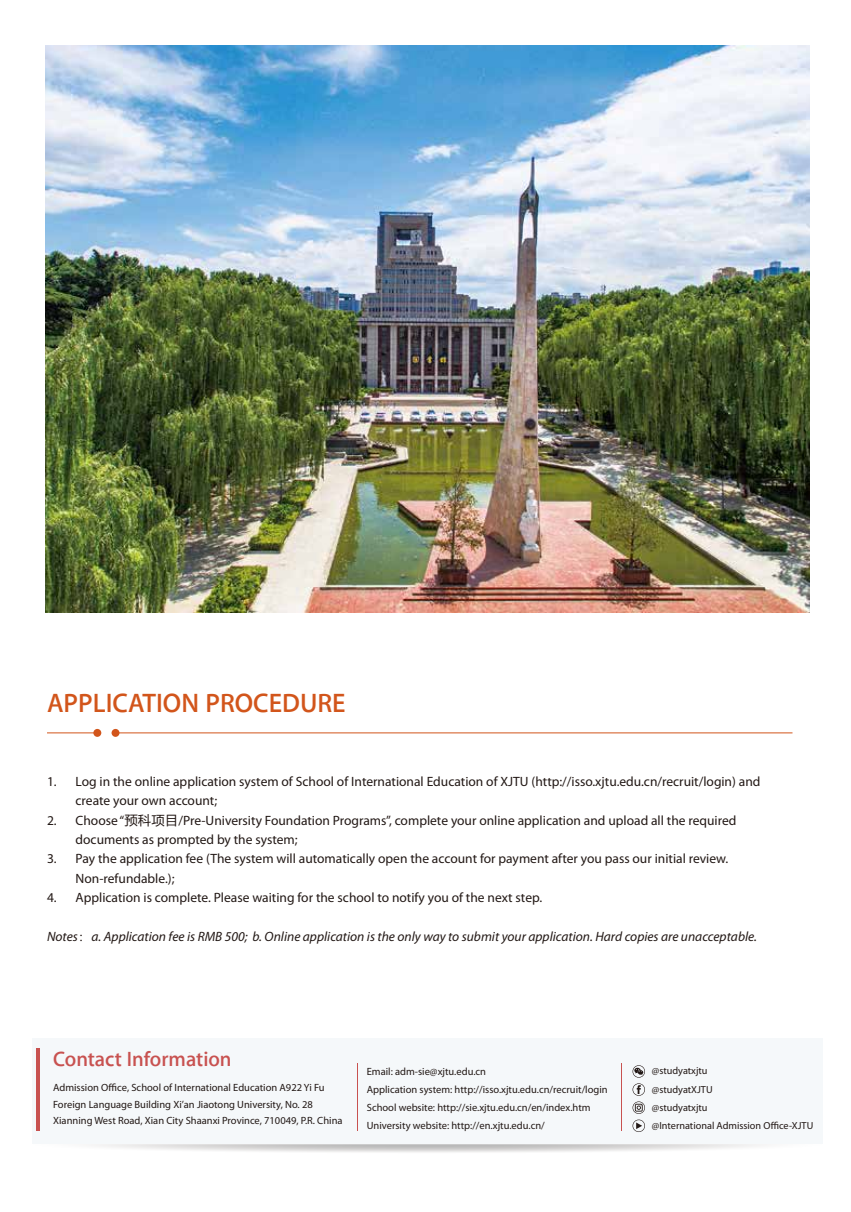
<style>
.page{position:relative;width:851px;height:1212px;background:#fff}
.page>*{position:absolute;margin:0;border:0;box-sizing:border-box;transform-origin:0 0}
.t1{font:600 27px "Myriad Set Pro";color:#d2551b}
.t2{font:600 21px "Myriad Set Pro";color:#c85250}
.t3{font:13.5px/19.5px "Myriad Pro";color:#221815}
.t4{font:italic 13.5px "Myriad Pro";color:#221815}
.t5{font:10.5px/18px "Myriad Pro";color:#221815}
.t6{font:10.2px/18.1px "Myriad Pro";color:#221815}
.s1{font-family:"FZLTHJW GB1 0"}
.s2{font-family:"Adobe Song Std";font-weight:300;font-style:normal}
</style>
<div class="page">
<hr style="left:47px;top:733px;width:50px;height:1px;background:#d2551b">
<div style="left:93px;top:729px;width:8px;height:8px;background:#d2551b;border-radius:50%"></div>
<hr style="left:115px;top:733px;width:677px;height:1px;background:#d2551b">
<div style="left:111px;top:729px;width:8px;height:8px;background:#d2551b;border-radius:50%"></div>
<svg style="left:95px;top:1144px;width:667px;height:8px"></svg>
<div style="left:32px;top:1038px;width:790px;height:106px;background:#f5f8fa"></div>
<hr style="left:356px;top:1064px;width:1px;height:67px;background:#c85250">
<hr style="left:621px;top:1064px;width:1px;height:67px;background:#c85250">
<hr style="left:37px;top:1048px;width:3px;height:83px;background:#c85250">
<svg style="left:632px;top:1065px;width:13px;height:67px"></svg>
<img style="left:45px;top:46px;width:763px;height:567px">
<h1 class="t1" style="left:47px;top:682px;width:300px">APPLICATION PROCEDURE</h1>
<p class="t3" style="left:76px;top:771px;width:686px;text-indent:-29px">1. Log in the online application system of School of International Education of XJTU (http://isso.xjtu.edu.cn/recruit/login) and create your own account;</p>
<p class="t3" style="left:76px;top:810px;width:662px;text-indent:-29px">2. Choose “<span class="s1">预科项目</span>/Pre-University Foundation Programs”, complete your online application and upload all the required documents as prompted by the system;</p>
<p class="t3" style="left:76px;top:849px;width:654px;text-indent:-29px">3. Pay the application fee (The system will automatically open the account for payment after you pass our initial review.<br>Non-refundable.);</p>
<p class="t3" style="left:47px;top:888px;width:496px">4. Application is complete. Please waiting for the school to notify you of the next step.</p>
<p class="t4" style="left:47px;top:930px;width:711px">Notes<span class="s2">：</span>a. Application fee is RMB 500; b. Online application is the only way to submit your application. Hard copies are unacceptable.</p>
<h2 class="t2" style="left:53px;top:1042px;width:180px">Contact Information</h2>
<p class="t5" style="left:53px;top:1080px;width:291px;line-height:16.5px">Admission Office, School of International Education A922 Yi Fu<br>Foreign Language Building Xi’an Jiaotong University, No. 28<br>Xianning West Road, Xian City Shaanxi Province, 710049, P.R. China</p>
<p class="t5" style="left:367px;top:1062px;width:242px">Email: adm-sie@xjtu.edu.cn<br>Application system: http://isso.xjtu.edu.cn/recruit/login School website: http://sie.xjtu.edu.cn/en/index.htm University website: http://en.xjtu.edu.cn/</p>
<p class="t6" style="left:651px;top:1062px;width:57px">@studyatxjtu</p>
<p class="t6" style="left:651px;top:1080px;width:163px">@studyatXJTU<br>@studyatxjtu<br>@International Admission Office-XJTU</p>
</div>
